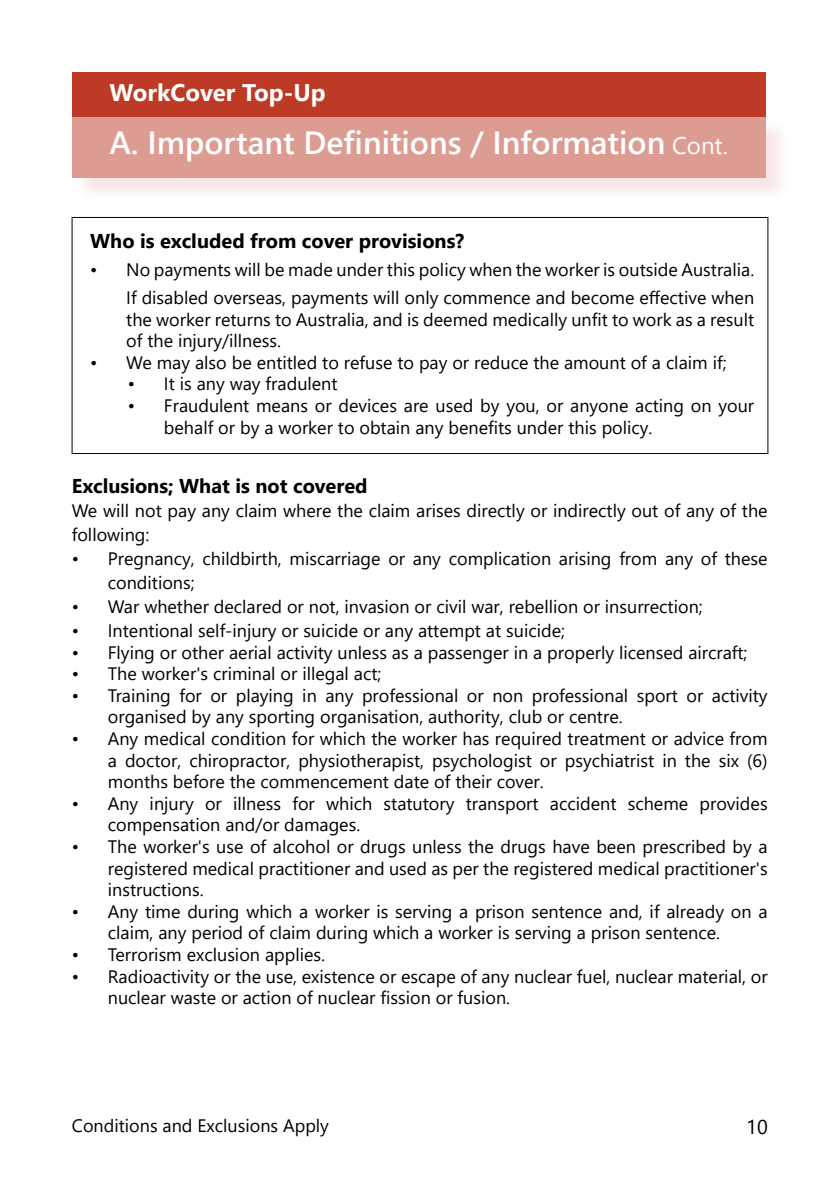
<style>
.page{position:relative;width:840px;height:1191px;background:#fff}
.page>*{position:absolute;margin:0;border:0;box-sizing:border-box;transform-origin:0 0}
.t1{font:600 32px "Segoe UI";color:#fff}
.t2{font:700 24px "Segoe UI";color:#fff}
.t3{font:700 20px "Segoe UI";color:#000}
.t4{font:20px "Segoe UI";color:#000}
.t5{font:18px/21.6px "Segoe UI";color:#000}
.s1{font-weight:400;font-size:24px}
</style>
<div class="page">
<div style="left:72px;top:217px;width:695px;height:237px;border:1px solid #000"></div>
<div style="left:72px;top:72px;width:693px;height:44px;background:#bc3a26"></div>
<div style="left:75px;top:119px;width:715px;height:84px;background:#bc3a26;opacity:.25"></div>
<div style="left:72px;top:116px;width:693px;height:61px;background:#dd9c92"></div>
<h2 class="t2" style="left:109px;top:69px;width:218px">WorkCover Top-Up</h2>
<h1 class="t1" style="left:109px;top:112px;width:619px">A. Important Definitions / Information <span class="s1">Cont.</span></h1>
<p class="t3" style="left:90px;top:222px;width:375px">Who is excluded from cover provisions?</p>
<p class="t5" style="left:90px;top:254px;width:665px;line-height:28px;text-align:right">• No payments will be made under this policy when the worker is outside Australia.<br>If disabled overseas, payments will only commence and become effective when</p>
<p class="t5" style="left:126px;top:307px;width:629px">the worker returns to Australia, and is deemed medically unfit to work as a result of the injury/illness.</p>
<p class="t5" style="left:90px;top:350px;width:637px">• We may also be entitled to refuse to pay or reduce the amount of a claim if;</p>
<p class="t5" style="left:128px;top:372px;width:211px">• It is any way fradulent</p>
<p class="t5" style="left:164px;top:393px;width:591px;text-indent:-36px">• Fraudulent means or devices are used by you, or anyone acting on your behalf or by a worker to obtain any benefits under this policy.</p>
<p class="t3" style="left:72px;top:467px;width:297px">Exclusions; What is not covered</p>
<p class="t5" style="left:72px;top:497px;width:697px;line-height:24px">We will not pay any claim where the claim arises directly or indirectly out of any of the following:</p>
<p class="t5" style="left:108px;top:545px;width:661px;line-height:24px;text-indent:-36px">• Pregnancy, childbirth, miscarriage or any complication arising from any of these conditions;</p>
<p class="t5" style="left:72px;top:594px;width:632px">• War whether declared or not, invasion or civil war, rebellion or insurrection;</p>
<p class="t5" style="left:72px;top:618px;width:494px">• Intentional self-injury or suicide or any attempt at suicide;</p>
<p class="t5" style="left:72px;top:640px;width:677px">• Flying or other aerial activity unless as a passenger in a properly licensed aircraft;</p>
<p class="t5" style="left:72px;top:661px;width:311px">• The worker's criminal or illegal act;</p>
<p class="t5" style="left:108px;top:683px;width:661px;text-indent:-36px">• Training for or playing in any professional or non professional sport or activity organised by any sporting organisation, authority, club or centre.</p>
<p class="t5" style="left:108px;top:726px;width:661px;text-align:justify;text-indent:-36px">• Any medical condition for which the worker has required treatment or advice from a doctor, chiropractor, physiotherapist, psychologist or psychiatrist in the six (6) months before the commencement date of their cover.</p>
<p class="t5" style="left:108px;top:791px;width:661px;text-indent:-36px">• Any injury or illness for which statutory transport accident scheme provides compensation and/or damages.</p>
<p class="t5" style="left:108px;top:834px;width:661px;text-align:justify;text-indent:-36px">• The worker's use of alcohol or drugs unless the drugs have been prescribed by a registered medical practitioner and used as per the registered medical practitioner's instructions.</p>
<p class="t5" style="left:108px;top:899px;width:661px;text-indent:-36px">• Any time during which a worker is serving a prison sentence and, if already on a claim, any period of claim during which a worker is serving a prison sentence.</p>
<p class="t5" style="left:72px;top:942px;width:255px">• Terrorism exclusion applies.</p>
<p class="t5" style="left:108px;top:964px;width:661px;text-indent:-36px">• Radioactivity or the use, existence or escape of any nuclear fuel, nuclear material, or nuclear waste or action of nuclear fission or fusion.</p>
<p class="t5" style="left:72px;top:1113px;width:258px">Conditions and Exclusions Apply</p>
<p class="t4" style="left:745px;top:1107px;width:23px">10</p>
</div>
